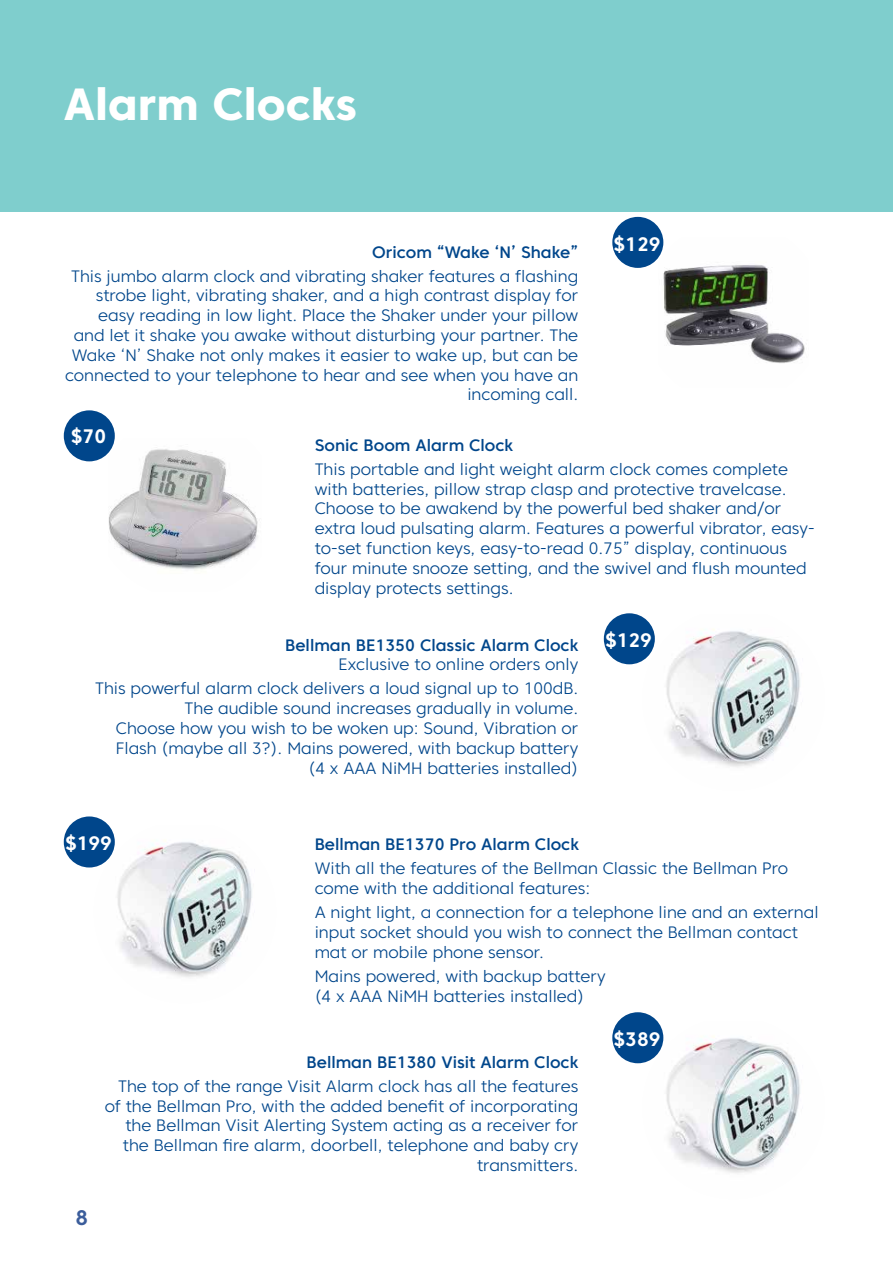
<style>
.page{position:relative;width:893px;height:1263px;background:#fff}
.page>*{position:absolute;margin:0;border:0;box-sizing:border-box;transform-origin:0 0}
.t1{font:800 45px "Core Sans C 75";color:#fff}
.t2{font:700 21px "Core Sans C 65";color:#3b5d9b}
.t3{font:700 19.5px "Core Sans C 65";color:#fff}
.t4{font:300 16.5px/19.8px "Core Sans C 35";color:#00468b;text-align:right}
.t5{font:500 16.5px "Core Sans C 55";color:#00468b}
</style>
<div class="page">
<img style="left:658px;top:239px;width:147px;height:124px">
<div style="left:612px;top:217px;width:51px;height:51px;background:#00468b;border-radius:50%"></div>
<img style="left:642px;top:616px;width:158px;height:151px">
<img style="left:643px;top:1021px;width:157px;height:152px">
<div style="left:612px;top:1012px;width:51px;height:51px;background:#00468b;border-radius:50%"></div>
<img style="left:108px;top:441px;width:150px;height:129px">
<div style="left:64px;top:410px;width:51px;height:51px;background:#00468b;border-radius:50%"></div>
<img style="left:95px;top:840px;width:157px;height:137px">
<div style="left:64px;top:816px;width:51px;height:51px;background:#00468b;border-radius:50%"></div>
<div style="left:0;top:0;width:893px;height:212px;background:#7fcecd"></div>
<div style="left:604px;top:613px;width:51px;height:51px;background:#00468b;border-radius:50%"></div>
<h1 class="t1" style="left:64px;top:77px;width:295px">Alarm Clocks</h1>
<p class="t5" style="left:372px;top:241px;width:208px">Oricom “Wake ‘N’ Shake”</p>
<p class="t4" style="left:65px;top:266px;width:515px">This jumbo alarm clock and vibrating shaker features a flashing strobe light, vibrating shaker, and a high contrast display for easy reading in low light. Place the Shaker under your pillow and let it shake you awake without disturbing your partner. The Wake ‘N’ Shake not only makes it easier to wake up, but can be connected to your telephone to hear and see when you have an incoming call.</p>
<p class="t3" style="left:614px;top:232px;width:48px">$129</p>
<p class="t3" style="left:71px;top:424px;width:37px">$70</p>
<p class="t5" style="left:315px;top:435px;width:200px">Sonic Boom Alarm Clock</p>
<p class="t4" style="left:315px;top:459px;width:501px;text-align:left">This portable and light weight alarm clock comes complete with batteries, pillow strap clasp and protective travelcase.<br>Choose to be awakend by the powerful bed shaker and/or extra loud pulsating alarm. Features a powerful vibrator, easy&shy;to-set function keys, easy-to-read 0.75” display, continuous four minute snooze setting, and the swivel and flush mounted display protects settings.</p>
<p class="t5" style="left:285px;top:634px;width:295px">Bellman BE1350 Classic Alarm Clock</p>
<p class="t4" style="left:95px;top:652px;width:485px;line-height:24px">Exclusive to online orders only<br>This powerful alarm clock delivers a loud signal up to 100dB.</p>
<p class="t4" style="left:116px;top:698px;width:464px">The audible sound increases gradually in volume.<br>Choose how you wish to be woken up: Sound, Vibration or Flash (maybe all 3?). Mains powered, with backup battery (4 x AAA NiMH batteries installed)</p>
<p class="t3" style="left:605px;top:628px;width:48px">$129</p>
<p class="t3" style="left:65px;top:831px;width:48px">$199</p>
<p class="t5" style="left:315px;top:834px;width:266px">Bellman BE1370 Pro Alarm Clock</p>
<p class="t4" style="left:315px;top:858px;width:475px;text-align:left">With all the features of the Bellman Classic the Bellman Pro come with the additional features:</p>
<p class="t4" style="left:315px;top:902px;width:505px;text-align:left">A night light, a connection for a telephone line and an external input socket should you wish to connect the Bellman contact mat or mobile phone sensor.</p>
<p class="t4" style="left:315px;top:966px;width:292px;text-align:left">Mains powered, with backup battery (4 x AAA NiMH batteries installed)</p>
<p class="t3" style="left:614px;top:1027px;width:48px">$389</p>
<p class="t2" style="left:75px;top:1204px;width:14px">8</p>
<p class="t5" style="left:307px;top:1052px;width:273px">Bellman BE1380 Visit Alarm Clock</p>
<p class="t4" style="left:105px;top:1076px;width:475px">The top of the range Visit Alarm clock has all the features of the Bellman Pro, with the added benefit of incorporating the Bellman Visit Alerting System acting as a receiver for the Bellman fire alarm, doorbell, telephone and baby cry transmitters.</p>
</div>
